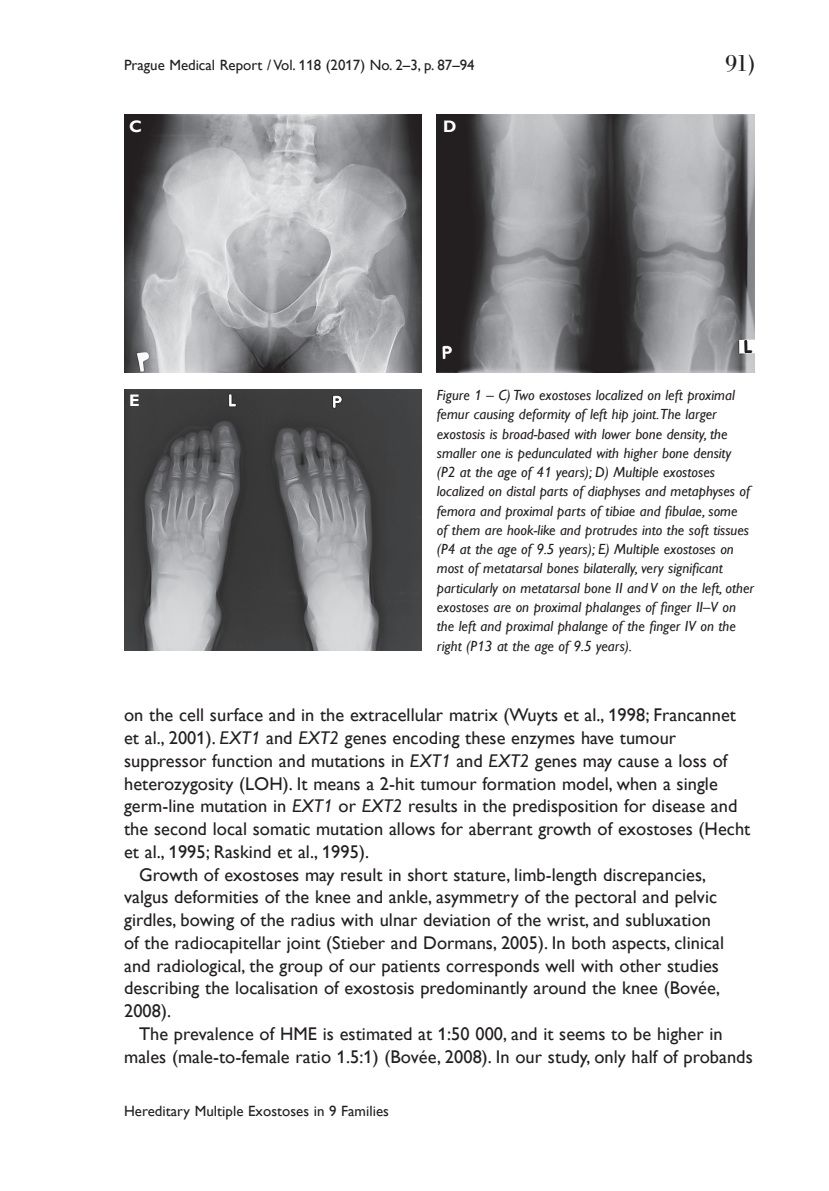
<style>
.page{position:relative;width:829px;height:1191px;background:#fff}
.page>*{position:absolute;margin:0;border:0;box-sizing:border-box;transform-origin:0 0}
.t1{font:24.5px "Bodoni Antiqua TOT";color:#231f20}
.t2{font:18.38px "Gill Sans";letter-spacing:.005em;color:#231f20}
.t3{font:700 16.62px "Gill Sans";color:#fff}
.t4{font:14.88px "Gill Sans";letter-spacing:.005em;color:#231f20}
.t5{font:italic 14.7px/19.2px "Gill Sans";color:#231f20}
.s1{font-family:"Gill Sans M1 Pro";font-weight:500}
.s2{font-style:italic}
.s3{font-family:"Gill Sans M1 Pro";font-weight:500;font-style:italic}
</style>
<div class="page">
<img style="left:124px;top:114px;width:298px;height:258px">
<img style="left:437px;top:114px;width:317px;height:258px">
<img style="left:124px;top:389px;width:298px;height:262px">
<p class="t4" style="left:124px;top:56px;width:352px">Prague Medical Report / Vol. <span class="s1">11</span>8 (20<span class="s1">1</span>7) No. 2–3, p. 87–94</p>
<h1 class="t1" style="left:725px;top:50px;width:31px">91)</h1>
<p class="t3" style="left:129px;top:116px;width:14px">C</p>
<p class="t3" style="left:443px;top:116px;width:15px">D</p>
<p class="t3" style="left:129px;top:390px;width:12px">E</p>
<p class="t5" style="left:437px;top:386px;width:319px">Figure <span class="s1">1</span> – C) Two exostoses localized on left proximal femur causing deformity of left hip joint.The larger exostosis is broad-based with lower bone density, the smaller one is pedunculated with higher bone density<br>(P2 at the age of 4<span class="s1">1</span> years); D) Multiple exostoses localized on distal parts of diaphyses and metaphyses of femora and proximal parts of tibiae and fibulae, some<br>of them are hook-like and protrudes into the soft tissues (P4 at the age of 9.5 years); E) Multiple exostoses on most of metatarsal bones bilaterally, very significant particularly on metatarsal bone II and V on the left, other exostoses are on proximal phalanges of finger II–V on the left and proximal phalange of the finger IV on the right (P<span class="s1">1</span>3 at the age of 9.5 years).</p>
<p class="t2" style="left:124px;top:704px;width:613px">on the cell surface and in the extracellular matrix (Wuyts et al., <span class="s1">1</span>998; Francannet</p>
<p class="t2" style="left:124px;top:727px;width:553px">et al., 200<span class="s1">1</span>). <span class="s2">EXT</span><span class="s3">1</span> and <span class="s2">EXT2</span> genes encoding these enzymes have tumour</p>
<p class="t2" style="left:124px;top:750px;width:604px">suppressor function and mutations in <span class="s2">EXT</span><span class="s3">1</span> and <span class="s2">EXT2</span> genes may cause a loss of</p>
<p class="t2" style="left:124px;top:772px;width:595px">heterozygosity (LOH). It means a 2-hit tumour formation model, when a single</p>
<p class="t2" style="left:124px;top:795px;width:614px">germ-line mutation in <span class="s2">EXT</span><span class="s3">1</span> or <span class="s2">EXT2</span> results in the predisposition for disease and</p>
<p class="t2" style="left:124px;top:818px;width:627px">the second local somatic mutation allows for aberrant growth of exostoses (Hecht</p>
<p class="t2" style="left:124px;top:841px;width:246px">et al., <span class="s1">1</span>995; Raskind et al., <span class="s1">1</span>995).</p>
<p class="t2" style="left:139px;top:863px;width:568px">Growth of exostoses may result in short stature, limb-length discrepancies,</p>
<p class="t2" style="left:124px;top:886px;width:594px">valgus deformities of the knee and ankle, asymmetry of the pectoral and pelvic</p>
<p class="t2" style="left:124px;top:909px;width:588px">girdles, bowing of the radius with ulnar deviation of the wrist, and subluxation</p>
<p class="t2" style="left:124px;top:932px;width:601px">of the radiocapitellar joint (Stieber and Dormans, 2005). In both aspects, clinical</p>
<p class="t2" style="left:124px;top:954px;width:596px">and radiological, the group of our patients corresponds well with other studies</p>
<p class="t2" style="left:124px;top:977px;width:597px">describing the localisation of exostosis predominantly around the knee (Bovée,</p>
<p class="t2" style="left:124px;top:1000px;width:48px">2008).</p>
<p class="t2" style="left:139px;top:1023px;width:585px">The prevalence of HME is estimated at <span class="s1">1</span>:50 000, and it seems to be higher in</p>
<p class="t2" style="left:124px;top:1045px;width:630px">males (male-to-female ratio <span class="s1">1</span>.5:<span class="s1">1</span>) (Bovée, 2008). In our study, only half of probands</p>
<p class="t4" style="left:124px;top:1102px;width:266px">Hereditary Multiple Exostoses in 9 Families</p>
</div>
